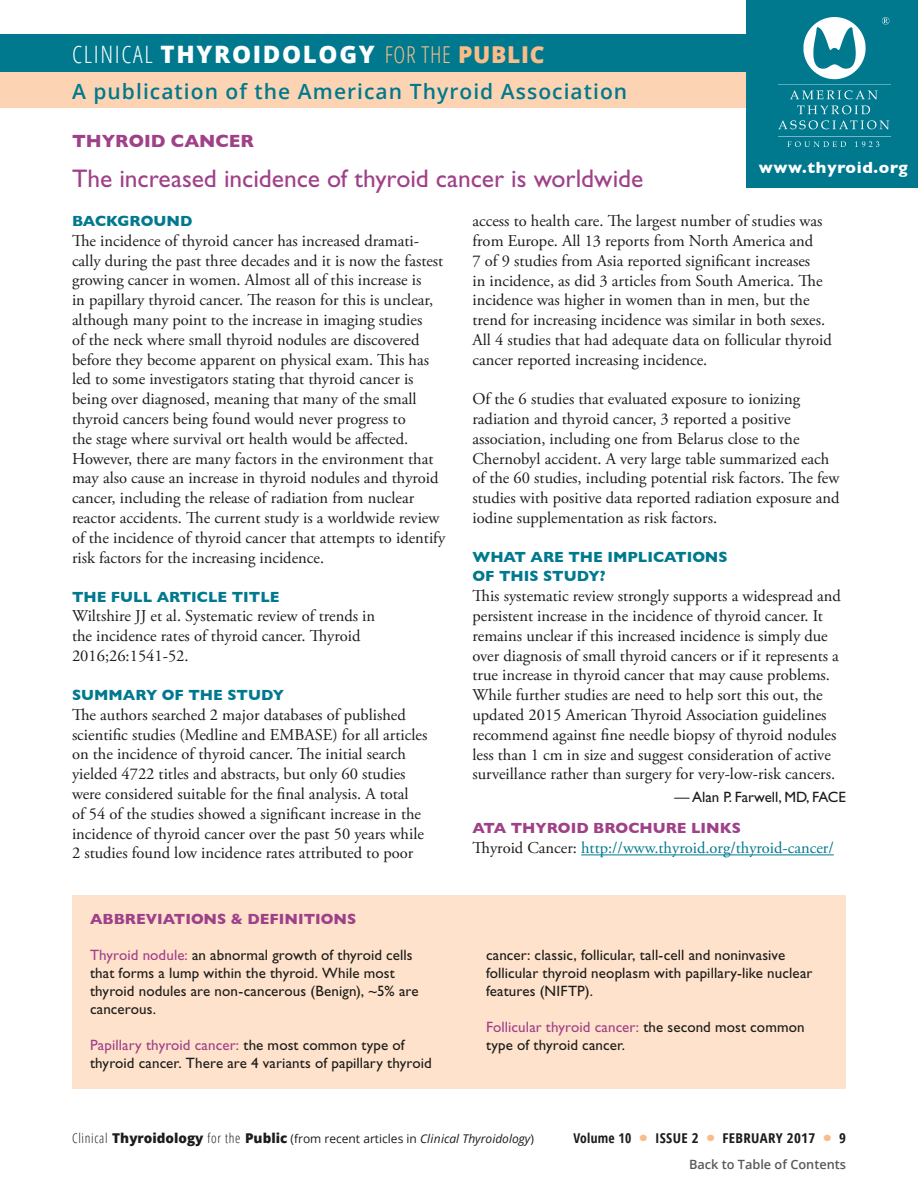
<style>
.page{position:relative;width:918px;height:1188px;background:#fff}
.page>*{position:absolute;margin:0;border:0;box-sizing:border-box;transform-origin:0 0}
.t1{font:25.5px "Gill Sans Std";letter-spacing:-.005em;color:#9f4189}
.t2{font:800 24px "Open Sans";letter-spacing:.07em;color:#fff}
.t3{font:600 21px "Open Sans";letter-spacing:.05em;color:#00798e}
.Topic_Header{font:700 18px "Gill Sans";color:#9f4189}
.body_serif{font:16.5px/19.8px "Adobe Garamond Pro";color:#1c1c1a}
.body_serif_2nd_para{font:16.5px/19.8px "Adobe Garamond Pro";color:#1c1c1a}
.body_links{font:16.5px "Adobe Garamond Pro";color:#00798e}
.t4{font:700 16.5px "Gill Sans";letter-spacing:.04em;color:#fff}
.abbreviations_body{font:15px/18px "Gill Sans Std";letter-spacing:.005em;color:#1c1c1a}
.question{font:700 15px/19.5px "Gill Sans";color:#00798e}
.abbreviations_head{font:700 15px "Gill Sans";color:#9f4189}
.question_links{font:700 15px "Gill Sans";color:#9f4189}
.body_editor_name{font:15px "Gill Sans Std";color:#1c1c1a}
.t5{font:700 condensed 13.5px "Open Sans";letter-spacing:.02em;color:#1c1c1a;scale:1.1 1}
.t6{font:700 condensed 13.5px "Open Sans";letter-spacing:.02em;color:#1c1c1a}
.t7{font:600 12.75px "Open Sans";color:#58595b}
.t8{font:12px "Open Sans";color:#1c1c1a}
.s1{font-weight:300;font-stretch:condensed}
.s2{font-weight:300;font-stretch:condensed;font-size:23.25px;color:#fabd88}
.s3{font-size:23.25px;color:#fabd88}
.s4{color:#1c1c1a}
.s5{color:#9f4189}
.s6{font-weight:300;font-stretch:condensed;font-size:13.5px}
.s7{font-weight:800;font-size:13.5px}
.s8{font-style:italic}
</style>
<div class="page">
<div style="left:0;top:70px;width:918px;height:38px;background:#fdd4b3"></div>
<hr style="left:581px;top:854px;width:253px;height:1px;background:#00798e">
<div style="left:0;top:35px;width:918px;height:37px;background:#00798e"></div>
<div style="left:747px;top:0;width:171px;height:188px;background:#00798e"></div>
<img style="left:778px;top:18px;width:112px;height:129px">
<div style="left:72px;top:896px;width:774px;height:193px;background:#fee2cb"></div>
<p class="t2" style="left:72px;top:36px;width:474px"><span class="s1">CLINICAL</span> THYROIDOLOGY <span class="s2">FOR THE</span> <span class="s3">PUBLIC</span></p>
<p class="t3" style="left:72px;top:77px;width:557px">A publication of the American Thyroid Association</p>
<p class="Topic_Header" style="left:72px;top:127px;width:184px">THYROID CANCER</p>
<p class="t1" style="left:72px;top:164px;width:573px">The increased incidence of thyroid cancer is worldwide</p>
<p class="question" style="left:72px;top:211px;width:122px">BACKGROUND</p>
<p class="body_serif" style="left:72px;top:231px;width:375px">The incidence of thyroid cancer has increased dramati&shy;cally during the past three decades and it is now the fastest growing cancer in women. Almost all of this increase is<br>in papillary thyroid cancer. The reason for this is unclear, although many point to the increase in imaging studies<br>of the neck where small thyroid nodules are discovered before they become apparent on physical exam. This has led to some investigators stating that thyroid cancer is being over diagnosed, meaning that many of the small thyroid cancers being found would never progress to<br>the stage where survival ort health would be affected.<br>However, there are many factors in the environment that may also cause an increase in thyroid nodules and thyroid cancer, including the release of radiation from nuclear reactor accidents. The current study is a worldwide review of the incidence of thyroid cancer that attempts to identify risk factors for the increasing incidence.</p>
<p class="question" style="left:72px;top:586px;width:209px">THE FULL ARTICLE TITLE</p>
<p class="body_serif" style="left:72px;top:607px;width:305px">Wiltshire JJ et al. Systematic review of trends in the incidence rates of thyroid cancer. Thyroid<br>2016;26:1541-52.</p>
<p class="question" style="left:72px;top:685px;width:214px">SUMMARY OF THE STUDY</p>
<p class="body_serif" style="left:72px;top:705px;width:357px">The authors searched 2 major databases of published scientific studies (Medline and EMBASE) for all articles on the incidence of thyroid cancer. The initial search yielded 4722 titles and abstracts, but only 60 studies were considered suitable for the final analysis. A total<br>of 54 of the studies showed a significant increase in the incidence of thyroid cancer over the past 50 years while 2 studies found low incidence rates attributed to poor</p>
<p class="t4" style="left:759px;top:155px;width:150px">www.thyroid.org</p>
<p class="body_serif" style="left:472px;top:212px;width:361px">access to health care. The largest number of studies was from Europe. All 13 reports from North America and<br>7 of 9 studies from Asia reported significant increases<br>in incidence, as did 3 articles from South America. The incidence was higher in women than in men, but the trend for increasing incidence was similar in both sexes.<br>All 4 studies that had adequate data on follicular thyroid cancer reported increasing incidence.</p>
<p class="body_serif_2nd_para" style="left:472px;top:390px;width:369px">Of the 6 studies that evaluated exposure to ionizing radiation and thyroid cancer, 3 reported a positive association, including one from Belarus close to the Chernobyl accident. A very large table summarized each of the 60 studies, including potential risk factors. The few studies with positive data reported radiation exposure and iodine supplementation as risk factors.</p>
<p class="question" style="left:472px;top:547px;width:257px">WHAT ARE THE IMPLICATIONS<br>OF THIS STUDY?</p>
<p class="body_serif" style="left:472px;top:587px;width:370px">This systematic review strongly supports a widespread and persistent increase in the incidence of thyroid cancer. It remains unclear if this increased incidence is simply due over diagnosis of small thyroid cancers or if it represents a true increase in thyroid cancer that may cause problems.<br>While further studies are need to help sort this out, the updated 2015 American Thyroid Association guidelines recommend against fine needle biopsy of thyroid nodules less than 1 cm in size and suggest consideration of active surveillance rather than surgery for very-low-risk cancers.</p>
<p class="body_editor_name" style="left:674px;top:788px;width:173px">— Alan P. Farwell, MD, FACE</p>
<p class="question_links" style="left:472px;top:816px;width:270px">ATA THYROID BROCHURE LINKS</p>
<p class="body_links" style="left:472px;top:838px;width:363px"><span class="s4">Thyroid Cancer:</span> http://www.thyroid.org/thyroid-cancer/</p>
<p class="abbreviations_head" style="left:90px;top:907px;width:268px">ABBREVIATIONS &amp; DEFINITIONS</p>
<p class="abbreviations_body" style="left:90px;top:946px;width:330px"><span class="s5">Thyroid nodule:</span> an abnormal growth of thyroid cells that forms a lump within the thyroid. While most thyroid nodules are non-cancerous (Benign), ~5% are cancerous.</p>
<p class="abbreviations_body" style="left:90px;top:1036px;width:343px"><span class="s5">Papillary thyroid cancer:</span> the most common type of thyroid cancer. There are 4 variants of papillary thyroid</p>
<p class="abbreviations_body" style="left:486px;top:946px;width:328px">cancer: classic, follicular, tall-cell and noninvasive follicular thyroid neoplasm with papillary-like nuclear features (NIFTP).</p>
<p class="abbreviations_body" style="left:486px;top:1018px;width:320px"><span class="s5">Follicular thyroid cancer:</span> the second most common type of thyroid cancer.</p>
<p class="t8" style="left:72px;top:1130px;width:463px"><span class="s6">Clinical</span> <span class="s7">Thyroidology</span> <span class="s6">for the</span> <span class="s7">Public</span> (from recent articles in <span class="s8">Clinical Thyroidology</span>)</p>
<p class="t6" style="left:573px;top:1129px;width:60px">Volume 10</p>
<p class="t5" style="left:655px;top:1129px;width:41px">ISSUE 2</p>
<p class="t5" style="left:723px;top:1129px;width:86px">FEBRUARY 2017</p>
<p class="t5" style="left:839px;top:1129px;width:8px">9</p>
<p class="t7" style="left:689px;top:1155px;width:158px">Back to Table of Contents</p>
</div>
